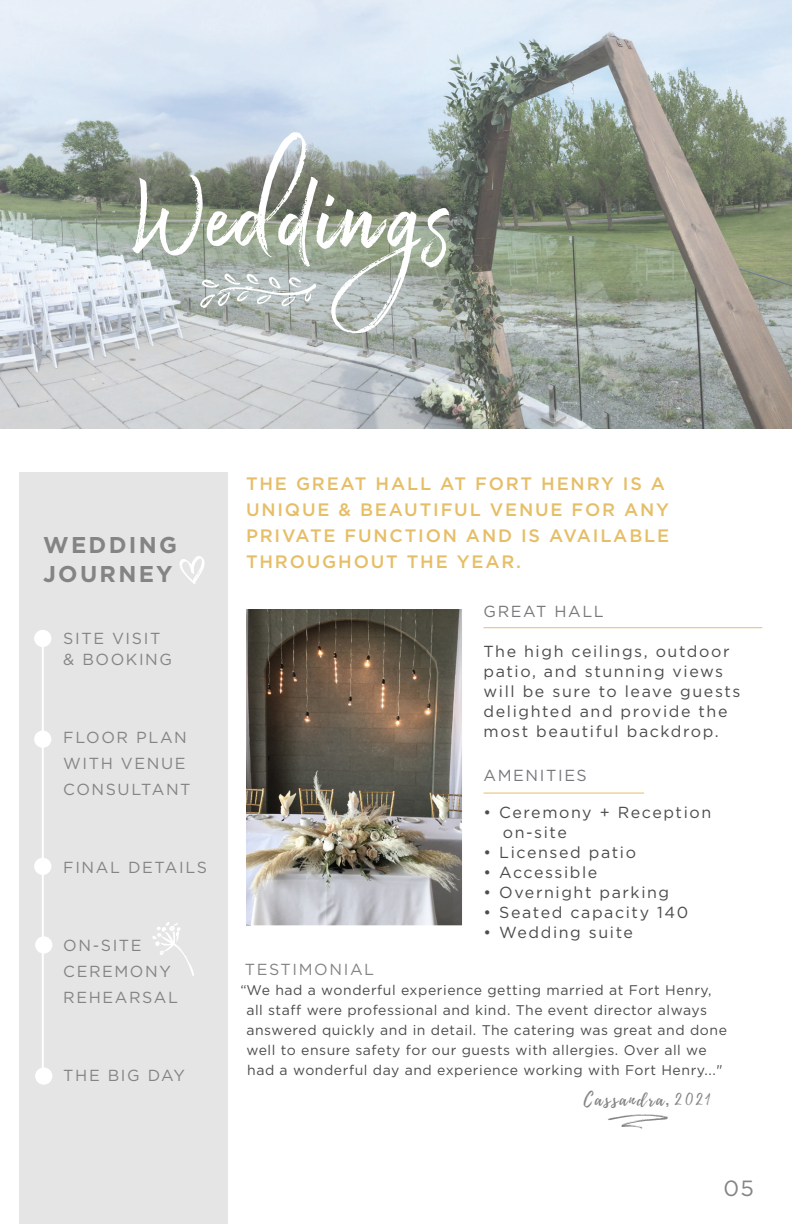
<style>
.page{position:relative;width:792px;height:1224px;background:#fff}
.page>*{position:absolute;margin:0;border:0;box-sizing:border-box;transform-origin:0 0}
.t1{font:100px "B Minds Scr Reg";letter-spacing:.02em;color:#fff}
.t2{font:34px "B Minds Extras";color:#848484}
.t3{font:700 22.8px "Gotham";letter-spacing:.1em;color:#848484}
.t4{font:22px "Gotham";color:#848484}
.t5{font:500 18px/26px "Gotham";letter-spacing:.1em;color:#e6be67}
.t6{font:18px "Playlist Script";letter-spacing:.1em;color:#848484}
.t7{font:16px/20px "Gotham";letter-spacing:.1em;color:#4b4c4d}
.t8{font:16px/26px "Gotham";letter-spacing:.1em;color:#848484}
.t9{font:16px "Gotham";letter-spacing:.1em;color:#76787b}
.quote{font:14px/20px "Gotham";letter-spacing:.04em;color:#4b4c4d}
.s1{font-family:"Bell Centennial Std Name Num";font-size:12px}
.s2{font-family:"B Minds Scr Reg"}
</style>
<div class="page">
<div style="left:19px;top:472px;width:209px;height:752px;background:#e5e5e5"></div>
<img style="left:0;top:0;width:792px;height:428px">
<hr style="left:42px;top:638px;width:2px;height:438px;background:#fff">
<div style="left:34px;top:630px;width:17px;height:17px;background:#fff;border-radius:50%"></div>
<div style="left:34px;top:731px;width:17px;height:17px;background:#fff;border-radius:50%"></div>
<div style="left:34px;top:858px;width:17px;height:17px;background:#fff;border-radius:50%"></div>
<div style="left:35px;top:936px;width:17px;height:18px;background:#fff;border-radius:50%"></div>
<div style="left:35px;top:1067px;width:17px;height:18px;background:#fff;border-radius:50%"></div>
<svg style="left:179px;top:556px;width:26px;height:28px"></svg>
<svg style="left:152px;top:922px;width:42px;height:54px"></svg>
<img style="left:247px;top:610px;width:214px;height:314px">
<div style="left:240px;top:603px;width:228px;height:328px;border:6px solid #fff"></div>
<hr style="left:484px;top:627px;width:278px;height:1px;background:#e6be67">
<hr style="left:484px;top:793px;width:160px;height:1px;background:#e6be67">
<svg style="left:198px;top:267px;width:120px;height:45px;background:#aeb7b4"></svg>
<p class="t1" style="left:128px;top:153px;width:352px">Weddings</p>
<p class="t3" style="left:43px;top:529px;width:135px">WEDDING</p>
<p class="t3" style="left:43px;top:559px;width:131px">JOURNEY</p>
<p class="t8" style="left:63px;top:628px;width:110px;line-height:21px">SITE VISIT &amp; BOOKING</p>
<p class="t8" style="left:63px;top:724px;width:125px">FLOOR PLAN</p>
<p class="t8" style="left:63px;top:750px;width:129px">WITH VENUE<br>CONSULTANT</p>
<p class="t8" style="left:63px;top:854px;width:145px">FINAL DETAILS</p>
<p class="t8" style="left:63px;top:932px;width:116px">ON-SITE<br>CEREMONY<br>REHEARSAL</p>
<p class="t8" style="left:63px;top:1062px;width:123px">THE BIG DAY</p>
<p class="t5" style="left:246px;top:471px;width:425px">THE GREAT HALL AT FORT HENRY IS A<br>UNIQUE &amp; BEAUTIFUL VENUE FOR ANY<br>PRIVATE FUNCTION AND IS AVAILABLE<br>THROUGHOUT THE YEAR.</p>
<p class="t9" style="left:484px;top:601px;width:122px">GREAT HALL</p>
<p class="t7" style="left:484px;top:641px;width:258px">The high ceilings, outdoor patio, and stunning views will be sure to leave guests delighted and provide the most beautiful backdrop.</p>
<p class="t9" style="left:484px;top:765px;width:105px">AMENITIES</p>
<p class="t7" style="left:503px;top:802px;width:210px;text-indent:-19px">• Ceremony + Reception on-site</p>
<p class="t7" style="left:484px;top:842px;width:154px">• Licensed patio</p>
<p class="t7" style="left:484px;top:862px;width:115px">• Accessible</p>
<p class="t7" style="left:484px;top:882px;width:187px">• Overnight parking</p>
<p class="t7" style="left:484px;top:902px;width:206px">• Seated capacity 140</p>
<p class="t7" style="left:484px;top:922px;width:151px">• Wedding suite</p>
<p class="t8" style="left:245px;top:956px;width:131px">TESTIMONIAL</p>
<p class="quote" style="left:246px;top:980px;width:482px;text-indent:-6px">“We had a wonderful experience getting married at Fort Henry, all staff were professional and kind. The event director always answered quickly and in detail. The catering was great and done well to ensure safety for our guests with allergies. Over all we had a wonderful day and experience working with Fort Henry..."</p>
<p class="t6" style="left:584px;top:1087px;width:128px">Cassandra<span class="s1">,</span> <span class="s2">2021</span></p>
<p class="t2" style="left:607px;top:1092px;width:65px">!</p>
<h3 class="t4" style="left:723px;top:1174px;width:32px">05</h3>
</div>
